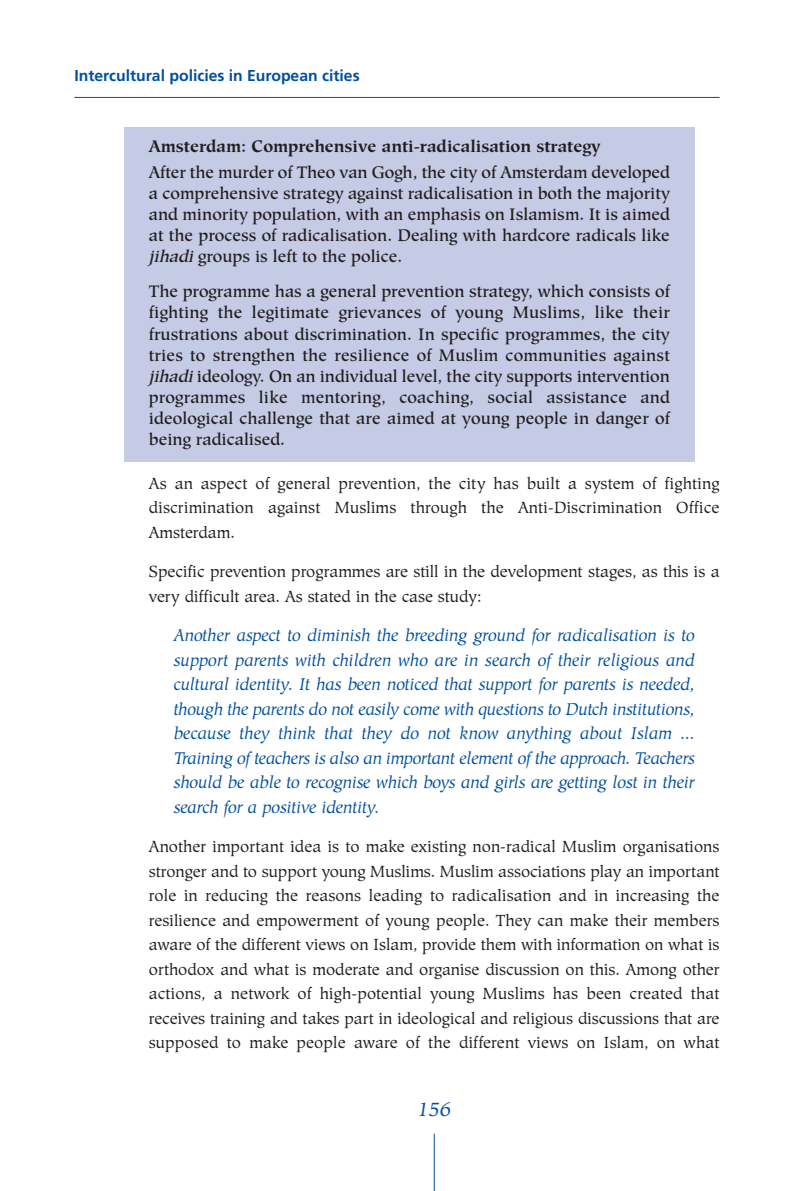
<style>
.page{position:relative;width:794px;height:1191px;background:#fff}
.page>*{position:absolute;margin:0;border:0;box-sizing:border-box;transform-origin:0 0}
.t1{font:21px "Hiroshige Boo Ita";color:#01509f}
.t2{font:17.5px/24.5px "Hiroshige Boo Ita";color:#01509f;text-align:justify}
.t3{font:16.62px/24.5px "Hiroshige Boo";color:#231f20;text-align:justify}
.t4{font:500 16.62px/21px "Hiroshige";color:#231f20;text-align:justify}
.t5{font:700 16.62px "Hiroshige";color:#231f20}
.t6{font:700 15.75px "Frutiger";color:#01509f}
.s1{font-style:italic}
</style>
<div class="page">
<div style="left:124px;top:127px;width:570px;height:334px;background:#c5cbe5"></div>
<hr style="left:434px;top:1133px;width:1px;height:58px;background:#01509f">
<hr style="left:74px;top:97px;width:645px;height:1px;background:#01509f">
<p class="t6" style="left:74px;top:69px;width:287px">Intercultural policies in European cities</p>
<p class="t5" style="left:149px;top:139px;width:453px">Amsterdam: Comprehensive anti-radicalisation strategy</p>
<p class="t4" style="left:149px;top:163px;width:522px">After the murder of Theo van Gogh, the city of Amsterdam developed a comprehensive strategy against radicalisation in both the majority and minority population, with an emphasis on Islamism. It is aimed at the process of radicalisation. Dealing with hardcore radicals like <span class="s1">jihadi</span>groups is left to the police.</p>
<p class="t4" style="left:149px;top:283px;width:522px">The programme has a general prevention strategy, which consists of fighting the legitimate grievances of young Muslims, like their frustrations about discrimination. In specific programmes, the city tries to strengthen the resilience of Muslim communities against <span class="s1">jihadi</span>ideology. On an individual level, the city supports intervention programmes like mentoring, coaching, social assistance and ideological challenge that are aimed at young people in danger of being radicalised.</p>
<p class="t3" style="left:149px;top:471px;width:572px">As an aspect of general prevention, the city has built a system of fighting discrimination against Muslims through the Anti-Discrimination Office Amsterdam.</p>
<p class="t3" style="left:149px;top:559px;width:572px">Specific prevention programmes are still in the development stages, as this is a very difficult area. As stated in the case study:</p>
<p class="t2" style="left:174px;top:623px;width:522px">Another aspect to diminish the breeding ground for radicalisation is to support parents with children who are in search of their religious and cultural identity. It has been noticed that support for parents is needed, though the parents do not easily come with questions to Dutch institutions, because they think that they do not know anything about Islam … Training of teachers is also an important element of the approach. Teachers should be able to recognise which boys and girls are getting lost in their search for a positive identity.</p>
<p class="t3" style="left:149px;top:834px;width:572px">Another important idea is to make existing non-radical Muslim organisations stronger and to support young Muslims. Muslim associations play an important role in reducing the reasons leading to radicalisation and in increasing the resilience and empowerment of young people. They can make their members aware of the different views on Islam, provide them with information on what is orthodox and what is moderate and organise discussion on this. Among other actions, a network of high-potential young Muslims has been created that receives training and takes part in ideological and religious discussions that are supposed to make people aware of the different views on Islam, on what</p>
<p class="t1" style="left:417px;top:1096px;width:35px">156</p>
</div>
